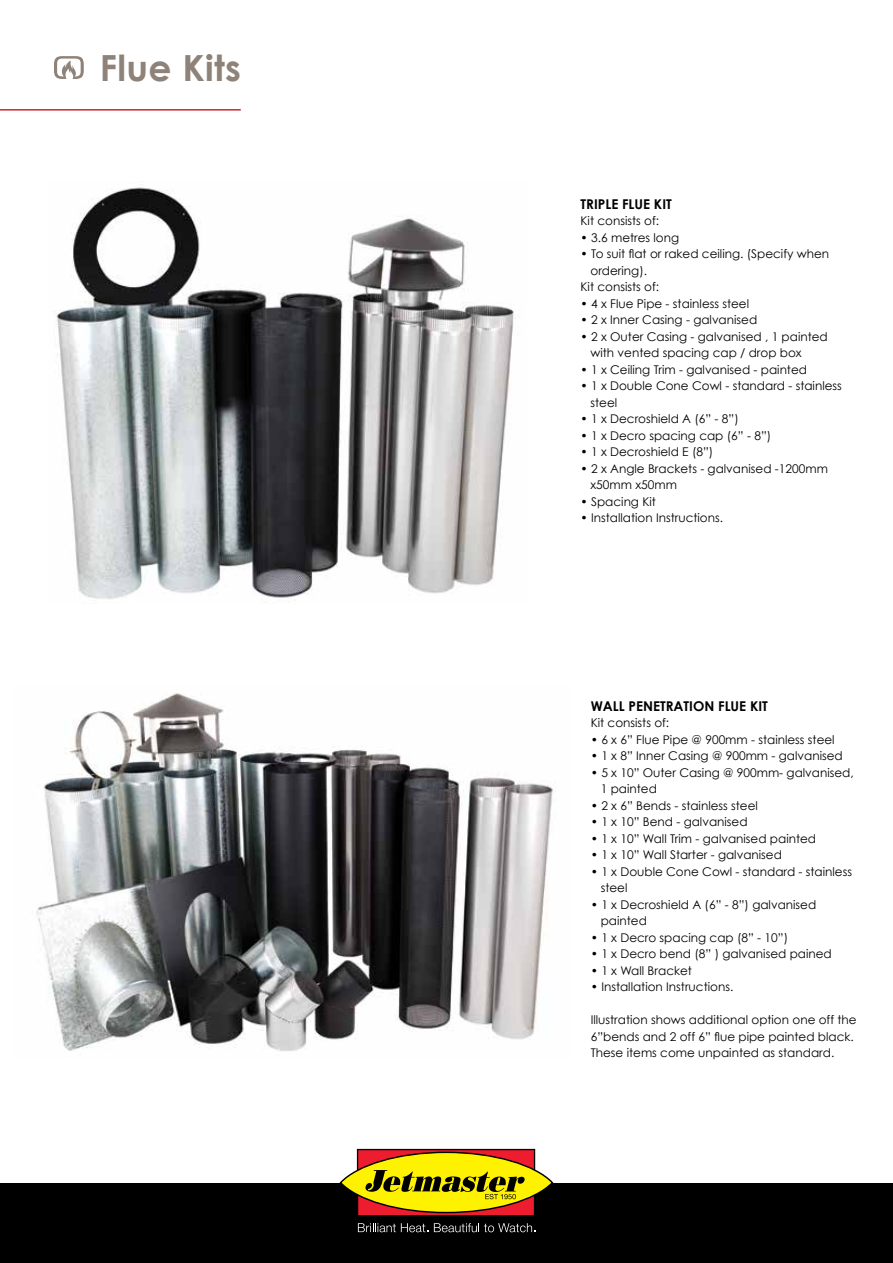
<style>
.page{position:relative;width:893px;height:1263px;background:#fff}
.page>*{position:absolute;margin:0;border:0;box-sizing:border-box;transform-origin:0 0}
.t1{font:700 36px "Century Gothic";letter-spacing:.01em;color:#8f8279}
.t2{font:700 13.5px "Century Gothic";color:#000}
.t3{font:12px/16.5px "Century Gothic";color:#000}
</style>
<div class="page">
<img style="left:54px;top:187px;width:462px;height:413px">
<img style="left:36px;top:693px;width:521px;height:358px">
<div style="left:0;top:1183px;width:893px;height:80px;background:#000"></div>
<div style="left:358px;top:1149px;width:177px;height:67px;background:#ed1c2e"></div>
<div style="left:357px;top:1149px;width:178px;height:67px;border:1px solid #000"></div>
<svg style="left:341px;top:1152px;width:211px;height:60px;fill:#fff200"></svg>
<svg style="left:365px;top:1170px;width:160px;height:29px"></svg>
<svg style="left:358px;top:1223px;width:70px;height:9px"></svg>
<svg style="left:434px;top:1223px;width:101px;height:9px"></svg>
<svg style="left:54px;top:56px;width:30px;height:23px"></svg>
<hr style="left:0;top:109px;width:241px;height:2px;background:#d2232a">
<h1 class="t1" style="left:100px;top:41px;width:143px">Flue Kits</h1>
<p class="t2" style="left:580px;top:193px;width:93px">TRIPLE FLUE KIT</p>
<p class="t3" style="left:580px;top:212px;width:80px">Kit consists of:</p>
<p class="t3" style="left:580px;top:229px;width:100px">• 3.6 metres long</p>
<p class="t3" style="left:580px;top:245px;width:250px">• To suit flat or raked ceiling. (Specify when</p>
<p class="t3" style="left:590px;top:262px;width:58px">ordering).</p>
<p class="t3" style="left:580px;top:278px;width:80px">Kit consists of:</p>
<p class="t3" style="left:580px;top:295px;width:170px">• 4 x Flue Pipe - stainless steel</p>
<p class="t3" style="left:580px;top:311px;width:178px">• 2 x Inner Casing - galvanised</p>
<p class="t3" style="left:590px;top:328px;width:239px;text-indent:-10px">• 2 x Outer Casing - galvanised , 1 painted with vented spacing cap / drop box</p>
<p class="t3" style="left:580px;top:361px;width:228px">• 1 x Ceiling Trim - galvanised - painted</p>
<p class="t3" style="left:590px;top:377px;width:253px;text-indent:-10px">• 1 x Double Cone Cowl - standard - stainless steel</p>
<p class="t3" style="left:580px;top:410px;width:160px">• 1 x Decroshield A (6” - 8”)</p>
<p class="t3" style="left:580px;top:427px;width:192px">• 1 x Decro spacing cap (6” - 8”)</p>
<p class="t3" style="left:580px;top:443px;width:134px">• 1 x Decroshield E (8”)</p>
<p class="t3" style="left:590px;top:460px;width:239px;text-indent:-10px">• 2 x Angle Brackets - galvanised -1200mm x50mm x50mm</p>
<p class="t3" style="left:580px;top:493px;width:77px">• Spacing Kit</p>
<p class="t3" style="left:580px;top:509px;width:144px">• Installation Instructions.</p>
<p class="t2" style="left:591px;top:695px;width:179px">WALL PENETRATION FLUE KIT</p>
<p class="t3" style="left:591px;top:714px;width:80px">Kit consists of:</p>
<p class="t3" style="left:591px;top:731px;width:245px">• 6 x 6” Flue Pipe @ 900mm - stainless steel</p>
<p class="t3" style="left:591px;top:747px;width:253px">• 1 x 8” Inner Casing @ 900mm - galvanised</p>
<p class="t3" style="left:601px;top:764px;width:255px;text-indent:-10px">• 5 x 10” Outer Casing @ 900mm- galvanised,<br>1 painted</p>
<p class="t3" style="left:591px;top:797px;width:169px">• 2 x 6” Bends - stainless steel</p>
<p class="t3" style="left:591px;top:813px;width:158px">• 1 x 10” Bend - galvanised</p>
<p class="t3" style="left:591px;top:830px;width:227px">• 1 x 10” Wall Trim - galvanised painted</p>
<p class="t3" style="left:591px;top:846px;width:193px">• 1 x 10” Wall Starter - galvanised</p>
<p class="t3" style="left:601px;top:863px;width:253px;text-indent:-10px">• 1 x Double Cone Cowl - standard - stainless steel</p>
<p class="t3" style="left:601px;top:896px;width:217px;text-indent:-10px">• 1 x Decroshield A (6” - 8”) galvanised painted</p>
<p class="t3" style="left:591px;top:929px;width:199px">• 1 x Decro spacing cap (8” - 10”)</p>
<p class="t3" style="left:591px;top:945px;width:243px">• 1 x Decro bend (8” ) galvanised pained</p>
<p class="t3" style="left:591px;top:962px;width:103px">• 1 x Wall Bracket</p>
<p class="t3" style="left:591px;top:978px;width:144px">• Installation Instructions.</p>
<p class="t3" style="left:591px;top:1011px;width:267px">Illustration shows additional option one off the<br>6”bends and 2 off 6” flue pipe painted black.<br>These items come unpainted as standard.</p>
</div>
